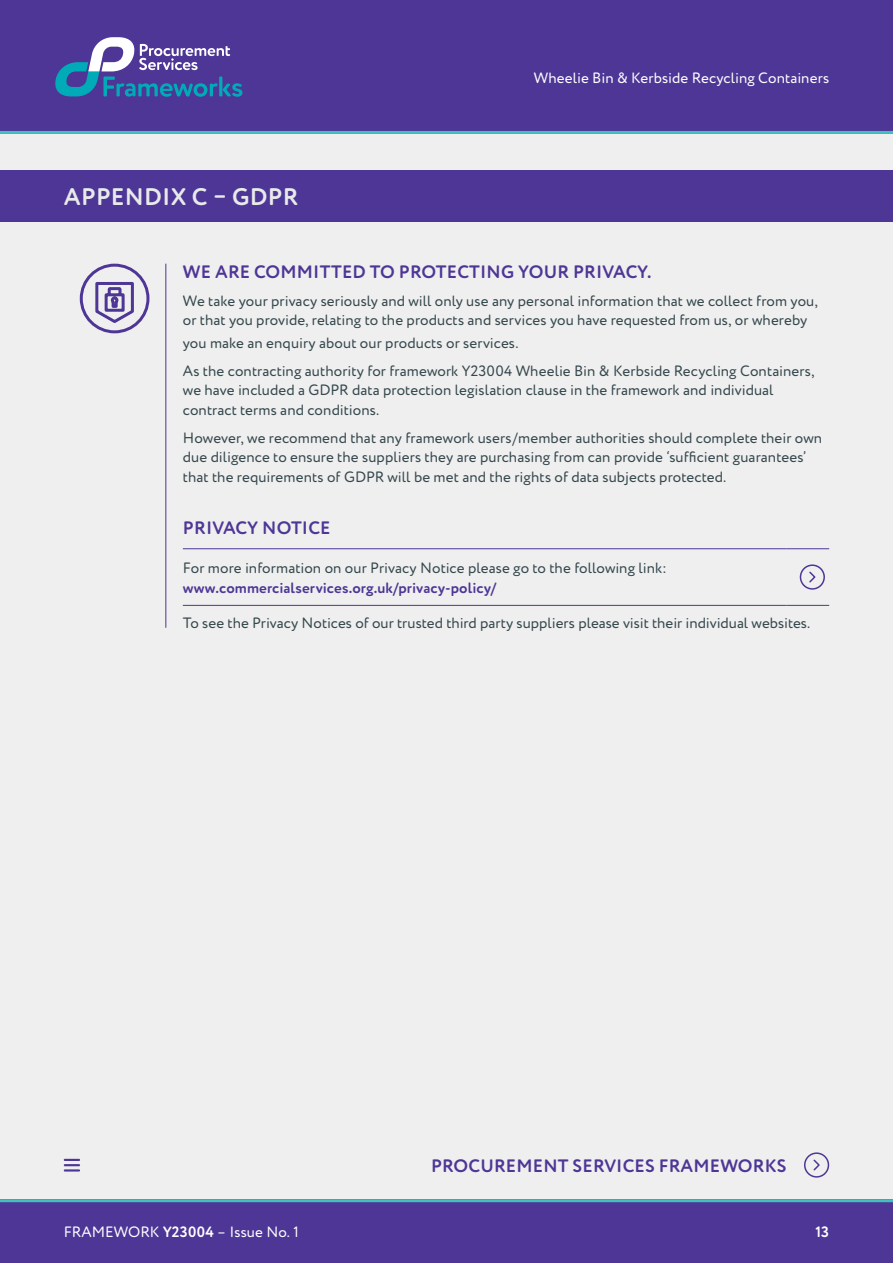
<style>
.page{position:relative;width:893px;height:1263px;background:#fff}
.page>*{position:absolute;margin:0;border:0;box-sizing:border-box;transform-origin:0 0}
.Heading_Grey{font:700 24px "Circe Rounded";letter-spacing:.01em;color:#e8eaea}
.Sub_Heading{font:700 18px "Circe Rounded";letter-spacing:.01em;color:#4e3696}
.Body_text_10{font:15px/19.5px "Circe Rounded";letter-spacing:.005em;color:#35484d}
.Intro{font:15px/19.5px "Circe Rounded";letter-spacing:.005em;color:#35484d}
.t1{font:15px "Circe Rounded";letter-spacing:.005em;color:#fff}
.t2{font:700 15px "Circe Rounded";color:#fff}
.s1{font-weight:700;color:#4e3696}
.s2{font-weight:700}
</style>
<div class="page">
<div style="left:0;top:0;width:893px;height:1204px;background:#efefef"></div>
<div style="left:0;top:1199px;width:893px;height:64px;background:#4e3696"></div>
<div style="left:0;top:0;width:893px;height:134px;background:#4e3696"></div>
<hr style="left:0;top:131px;width:893px;height:3px;background:#42c0bd">
<hr style="left:0;top:1199px;width:893px;height:3px;background:#42c0bd">
<svg style="left:55px;top:37px;width:187px;height:60px"></svg>
<div style="left:0;top:170px;width:893px;height:51px;background:#4e3696"></div>
<hr style="left:165px;top:264px;width:1px;height:364px;background:#4e3696">
<div style="left:80px;top:264px;width:69px;height:69px;border:3px solid #4e3696;border-radius:50%"></div>
<svg style="left:94px;top:282px;width:41px;height:43px"></svg>
<hr style="left:183px;top:548px;width:604px;height:1px;background:#4e3696">
<hr style="left:183px;top:605px;width:604px;height:1px;background:#4e3696">
<hr style="left:787px;top:548px;width:42px;height:1px;background:#4e3696">
<hr style="left:787px;top:605px;width:42px;height:1px;background:#4e3696">
<div style="left:800px;top:564px;width:25px;height:26px;border:2px solid #4e3696;border-radius:50%"></div>
<svg style="left:809px;top:571px;width:7px;height:12px"></svg>
<div style="left:804px;top:1152px;width:25px;height:25px;border:2px solid #4e3696;border-radius:50%"></div>
<svg style="left:813px;top:1159px;width:7px;height:12px"></svg>
<svg style="left:64px;top:1159px;width:16px;height:12px"></svg>
<p class="Heading_Grey" style="left:64px;top:182px;width:236px">APPENDIX C – GDPR</p>
<p class="t1" style="left:534px;top:70px;width:297px">Wheelie Bin &amp; Kerbside Recycling Containers</p>
<p class="Sub_Heading" style="left:183px;top:261px;width:470px">WE ARE COMMITTED TO PROTECTING YOUR PRIVACY.</p>
<p class="Intro" style="left:183px;top:291px;width:636px">We take your privacy seriously and will only use any personal information that we collect from you, or that you provide, relating to the products and services you have requested from us, or whereby</p>
<p class="Intro" style="left:183px;top:333px;width:337px">you make an enquiry about our products or services.</p>
<p class="Body_text_10" style="left:183px;top:361px;width:633px">As the contracting authority for framework Y23004 Wheelie Bin &amp; Kerbside Recycling Containers, we have included a GDPR data protection legislation clause in the framework and individual contract terms and conditions.</p>
<p class="Body_text_10" style="left:183px;top:428px;width:641px">However, we recommend that any framework users/member authorities should complete their own due diligence to ensure the suppliers they are purchasing from can provide ‘sufficient guarantees’ that the requirements of GDPR will be met and the rights of data subjects protected.</p>
<p class="Sub_Heading" style="left:183px;top:517px;width:149px">PRIVACY NOTICE</p>
<p class="Body_text_10" style="left:183px;top:559px;width:486px">For more information on our Privacy Notice please go to the following link: <span class="s1">www.commercialservices.org.uk/privacy-policy/</span></p>
<p class="Body_text_10" style="left:183px;top:613px;width:629px">To see the Privacy Notices of our trusted third party suppliers please visit their individual websites.</p>
<p class="Sub_Heading" style="left:431px;top:1155px;width:357px">PROCUREMENT SERVICES FRAMEWORKS</p>
<p class="t1" style="left:64px;top:1223px;width:237px">FRAMEWORK <span class="s2">Y23004</span> – Issue No. 1</p>
<p class="t2" style="left:816px;top:1223px;width:15px">13</p>
</div>
